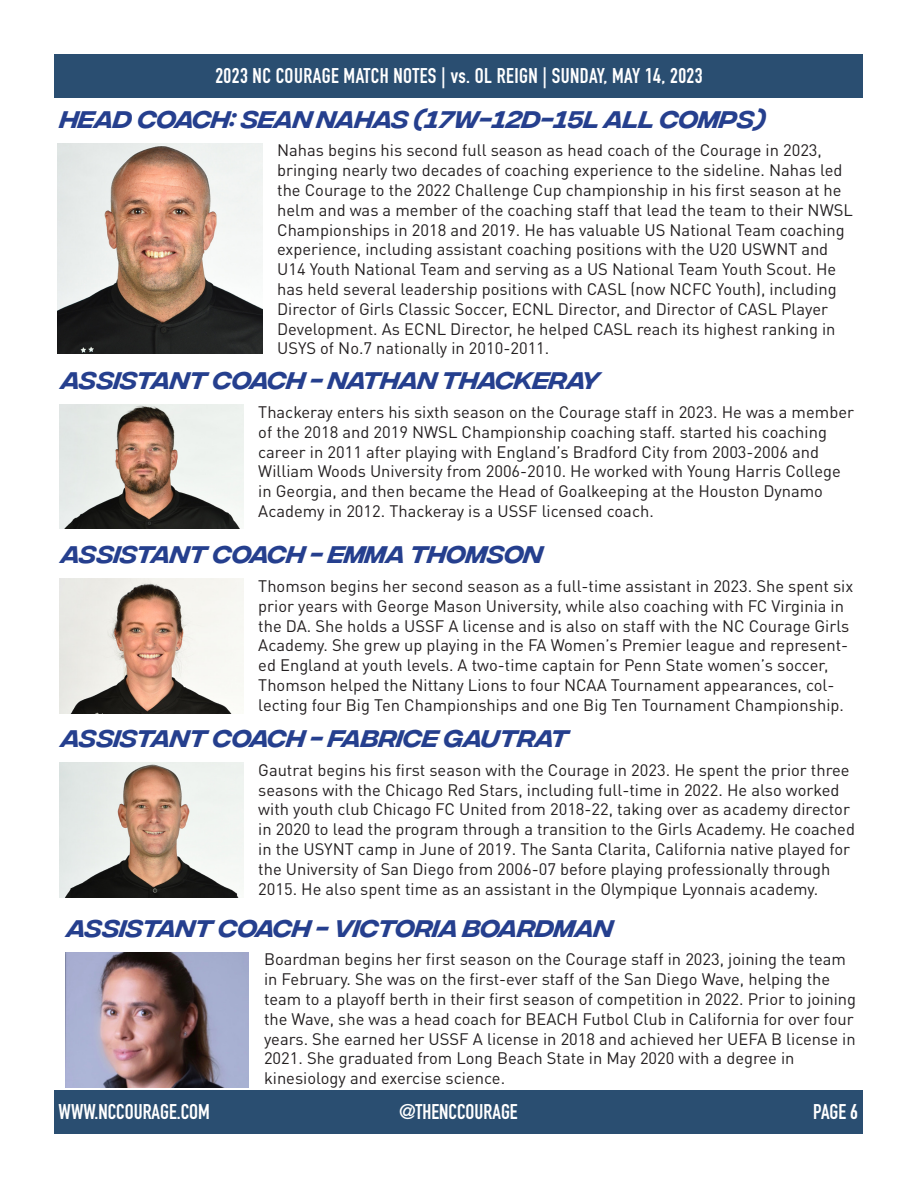
<style>
.page{position:relative;width:918px;height:1188px;background:#fff}
.page>*{position:absolute;margin:0;border:0;box-sizing:border-box;transform-origin:0 0}
.t1{font:italic 500 24px "Integral CF";color:#253f8e}
.t2{font:700 21px "DIN Condensed";color:#fff}
.t3{font:700 21px "DIN Condensed";letter-spacing:.02em;color:#fff}
.t4{font:16.5px/19.8px "DIN Pro";color:#231f20}
</style>
<div class="page">
<div style="left:55px;top:55px;width:808px;height:43px;background:#2a4e71"></div>
<img style="left:57px;top:143px;width:205px;height:211px">
<img style="left:59px;top:405px;width:184px;height:123px">
<img style="left:59px;top:579px;width:184px;height:135px">
<img style="left:59px;top:763px;width:184px;height:135px">
<img style="left:65px;top:952px;width:184px;height:135px">
<div style="left:54px;top:1090px;width:808px;height:44px;background:#2a4e71"></div>
<p class="t3" style="left:215px;top:62px;width:489px">2023 NC COURAGE MATCH NOTES | vs. OL REIGN | SUNDAY, MAY 14, 2023</p>
<p class="t1" style="left:61px;top:106px;width:707px">HEAD COACH: SEAN NAHAS (17W-12D-15L ALL COMPS)</p>
<p class="t4" style="left:277px;top:139px;width:577px">Nahas begins his second full season as head coach of the Courage in 2023, bringing nearly two decades of coaching experience to the sideline. Nahas led the Courage to the 2022 Challenge Cup championship in his first season at he helm and was a member of the coaching staff that lead the team to their NWSL Championships in 2018 and 2019. He has valuable US National Team coaching experience, including assistant coaching positions with the U20 USWNT and U14 Youth National Team and serving as a US National Team Youth Scout. He has held several leadership positions with CASL (now NCFC Youth), including Director of Girls Classic Soccer, ECNL Director, and Director of CASL Player Development. As ECNL Director, he helped CASL reach its highest ranking in USYS of No.7 nationally in 2010-2011.</p>
<p class="t1" style="left:62px;top:367px;width:540px">ASSISTANT COACH - NATHAN THACKERAY</p>
<p class="t4" style="left:258px;top:401px;width:597px">Thackeray enters his sixth season on the Courage staff in 2023. He was a member of the 2018 and 2019 NWSL Championship coaching staff. started his coaching career in 2011 after playing with England’s Bradford City from 2003-2006 and William Woods University from 2006-2010. He worked with Young Harris College in Georgia, and then became the Head of Goalkeeping at the Houston Dynamo Academy in 2012. Thackeray is a USSF licensed coach.</p>
<p class="t1" style="left:62px;top:541px;width:483px">ASSISTANT COACH - EMMA THOMSON</p>
<p class="t4" style="left:258px;top:575px;width:596px">Thomson begins her second season as a full-time assistant in 2023. She spent six prior years with George Mason University, while also coaching with FC Virginia in the DA. She holds a USSF A license and is also on staff with the NC Courage Girls Academy. She grew up playing in the FA Women’s Premier league and represent&shy;ed England at youth levels. A two-time captain for Penn State women’s soccer, Thomson helped the Nittany Lions to four NCAA Tournament appearances, col&shy;lecting four Big Ten Championships and one Big Ten Tournament Championship.</p>
<p class="t1" style="left:62px;top:725px;width:509px">ASSISTANT COACH - FABRICE GAUTRAT</p>
<p class="t4" style="left:258px;top:759px;width:598px">Gautrat begins his first season with the Courage in 2023. He spent the prior three seasons with the Chicago Red Stars, including full-time in 2022. He also worked with youth club Chicago FC United from 2018-22, taking over as academy director in 2020 to lead the program through a transition to the Girls Academy. He coached in the USYNT camp in June of 2019. The Santa Clarita, California native played for the University of San Diego from 2006-07 before playing professionally through 2015. He also spent time as an assistant in the Olympique Lyonnais academy.</p>
<p class="t1" style="left:67px;top:915px;width:548px">ASSISTANT COACH - VICTORIA BOARDMAN</p>
<p class="t4" style="left:264px;top:948px;width:594px">Boardman begins her first season on the Courage staff in 2023, joining the team in February. She was on the first-ever staff of the San Diego Wave, helping the team to a playoff berth in their first season of competition in 2022. Prior to joining the Wave, she was a head coach for BEACH Futbol Club in California for over four years. She earned her USSF A license in 2018 and achieved her UEFA B license in 2021. She graduated from Long Beach State in May 2020 with a degree in</p>
<p class="t4" style="left:264px;top:1067px;width:243px">kinesiology and exercise science.</p>
<p class="t2" style="left:59px;top:1097px;width:198px">WWW.NORTHCAROLINAFC.COM</p>
<p class="t2" style="left:389px;top:1097px;width:142px">@NORTH AROLINAFC</p>
<p class="t2" style="left:851px;top:1097px;width:9px">2</p>
<p class="t2" style="left:94px;top:1098px;width:117px">.NCCOUR GE.COM</p>
<p class="t2" style="left:399px;top:1098px;width:121px">@THENCCOURAGE</p>
<p class="t2" style="left:813px;top:1098px;width:46px">PAGE 6</p>
</div>
